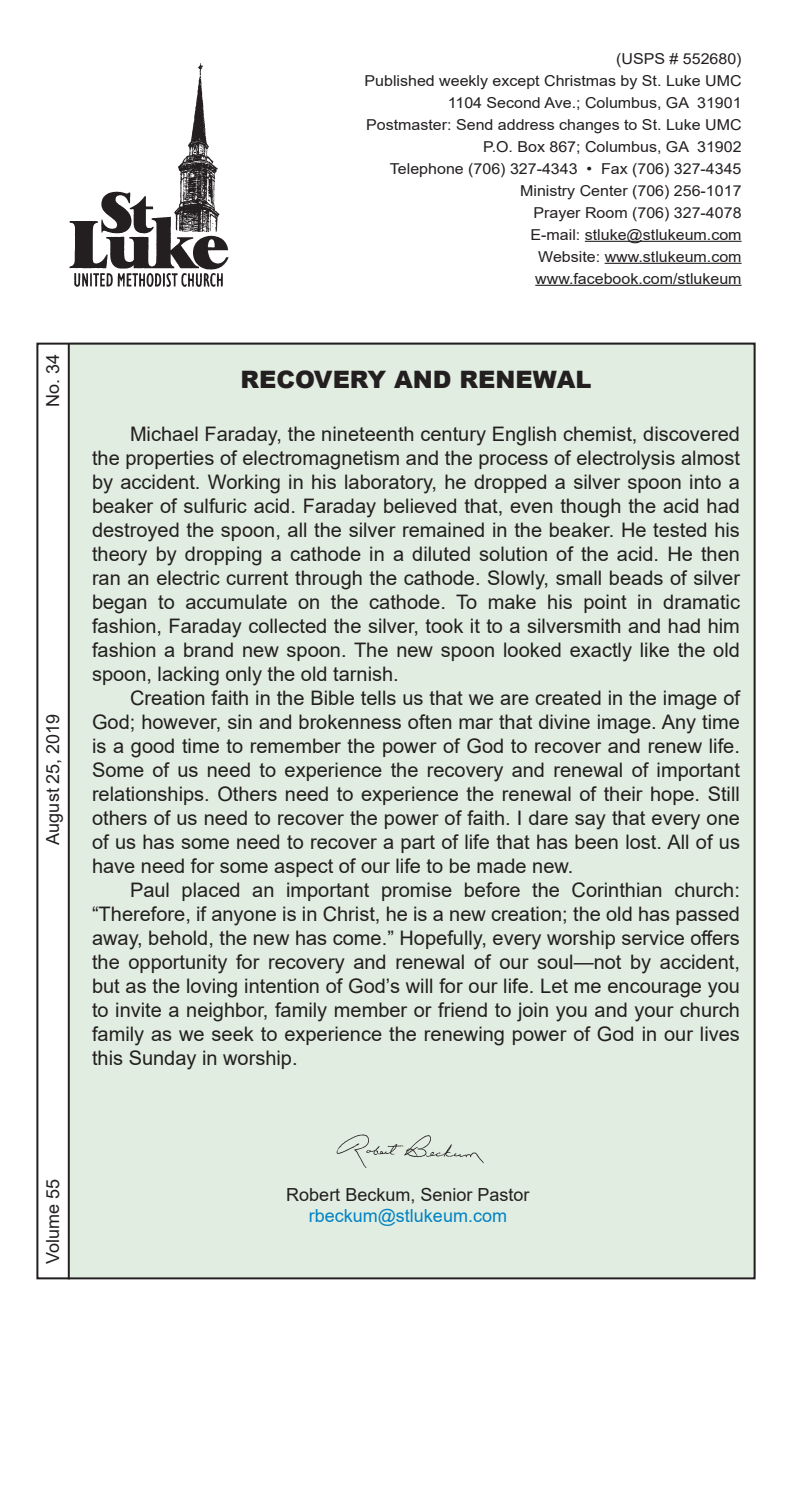
<style>
.page{position:relative;width:792px;height:1512px;background:#fff}
.page>*{position:absolute;margin:0;border:0;box-sizing:border-box;transform-origin:0 0}
.t1{font:900 24px "Arial";color:#231f20}
.t2{font:20px/24px "Arial";color:#231f20;text-align:justify}
.Body_text{font:18px "Arial";color:#231f20}
.t3{font:18px "Arial";color:#0082c3}
.Body_text-2{font:15px "Arial";color:#231f20;scale:1.06 1}
</style>
<div class="page">
<hr style="left:585px;top:241px;width:157px;height:1px;background:#231f20">
<hr style="left:605px;top:263px;width:137px;height:1px;background:#231f20">
<hr style="left:535px;top:285px;width:207px;height:1px;background:#231f20">
<img style="left:69px;top:63px;width:160px;height:224px">
<div style="left:70px;top:343px;width:686px;height:934px;background:#e1ede1"></div>
<hr style="left:68px;top:343px;width:2px;height:936px;background:#231f20">
<img style="left:336px;top:1134px;width:148px;height:34px">
<p class="Body_text" style="left:40px;top:407px;width:54px;rotate:-90deg">No. 34</p>
<p class="Body_text" style="left:40px;top:845px;width:132px;rotate:-90deg">August 25, 2019</p>
<p class="Body_text-2" style="left:616px;top:48px;width:120px">(USPS # 552680)</p>
<p class="Body_text-2" style="left:365px;top:70px;width:357px">Published weekly except Christmas by St. Luke UMC</p>
<p class="Body_text-2" style="left:448px;top:92px;width:279px">1104 Second Ave.; Columbus, GA 31901</p>
<p class="Body_text-2" style="left:366px;top:114px;width:356px">Postmaster: Send address changes to St. Luke UMC</p>
<p class="Body_text-2" style="left:483px;top:136px;width:245px">P.O. Box 867; Columbus, GA 31902</p>
<p class="Body_text-2" style="left:390px;top:158px;width:333px">Telephone (706) 327-4343 • Fax (706) 327-4345</p>
<p class="Body_text-2" style="left:520px;top:180px;width:210px">Ministry Center (706) 256-1017</p>
<p class="Body_text-2" style="left:533px;top:202px;width:198px">Prayer Room (706) 327-4078</p>
<p class="Body_text-2" style="left:531px;top:224px;width:201px">E-mail: stluke@stlukeum.com</p>
<p class="Body_text-2" style="left:538px;top:246px;width:193px">Website: www.stlukeum.com</p>
<p class="Body_text-2" style="left:535px;top:268px;width:196px">www.facebook.com/stlukeum</p>
<p class="t1" style="left:240px;top:362px;width:353px">RECOVERY AND RENEWAL</p>
<p class="t2" style="left:92px;top:422px;width:650px;text-indent:38px">Michael Faraday, the nineteenth century English chemist, discovered the properties of electromagnetism and the process of electrolysis almost by accident. Working in his laboratory, he dropped a silver spoon into a beaker of sulfuric acid. Faraday believed that, even though the acid had destroyed the spoon, all the silver remained in the beaker. He tested his theory by dropping a cathode in a diluted solution of the acid. He then ran an electric current through the cathode. Slowly, small beads of silver began to accumulate on the cathode. To make his point in dramatic fashion, Faraday collected the silver, took it to a silversmith and had him fashion a brand new spoon. The new spoon looked exactly like the old spoon, lacking only the old tarnish.</p>
<p class="t2" style="left:92px;top:686px;width:650px;text-indent:38px">Creation faith in the Bible tells us that we are created in the image of God; however, sin and brokenness often mar that divine image. Any time is a good time to remember the power of God to recover and renew life.<br>Some of us need to experience the recovery and renewal of important relationships. Others need to experience the renewal of their hope. Still others of us need to recover the power of faith. I dare say that every one of us has some need to recover a part of life that has been lost. All of us have need for some aspect of our life to be made new.</p>
<p class="t2" style="left:92px;top:878px;width:650px;text-indent:38px">Paul placed an important promise before the Corinthian church: “Therefore, if anyone is in Christ, he is a new creation; the old has passed away, behold, the new has come.” Hopefully, every worship service offers the opportunity for recovery and renewal of our soul—not by accident, but as the loving intention of God’s will for our life. Let me encourage you to invite a neighbor, family member or friend to join you and your church family as we seek to experience the renewing power of God in our lives this Sunday in worship.</p>
<p class="Body_text" style="left:40px;top:1264px;width:86px;rotate:-90deg">Volume 55</p>
<p class="Body_text" style="left:286px;top:1182px;width:245px">Robert Beckum, Senior Pastor</p>
<p class="t3" style="left:309px;top:1204px;width:200px">rbeckum@stlukeum.com</p>
</div>
